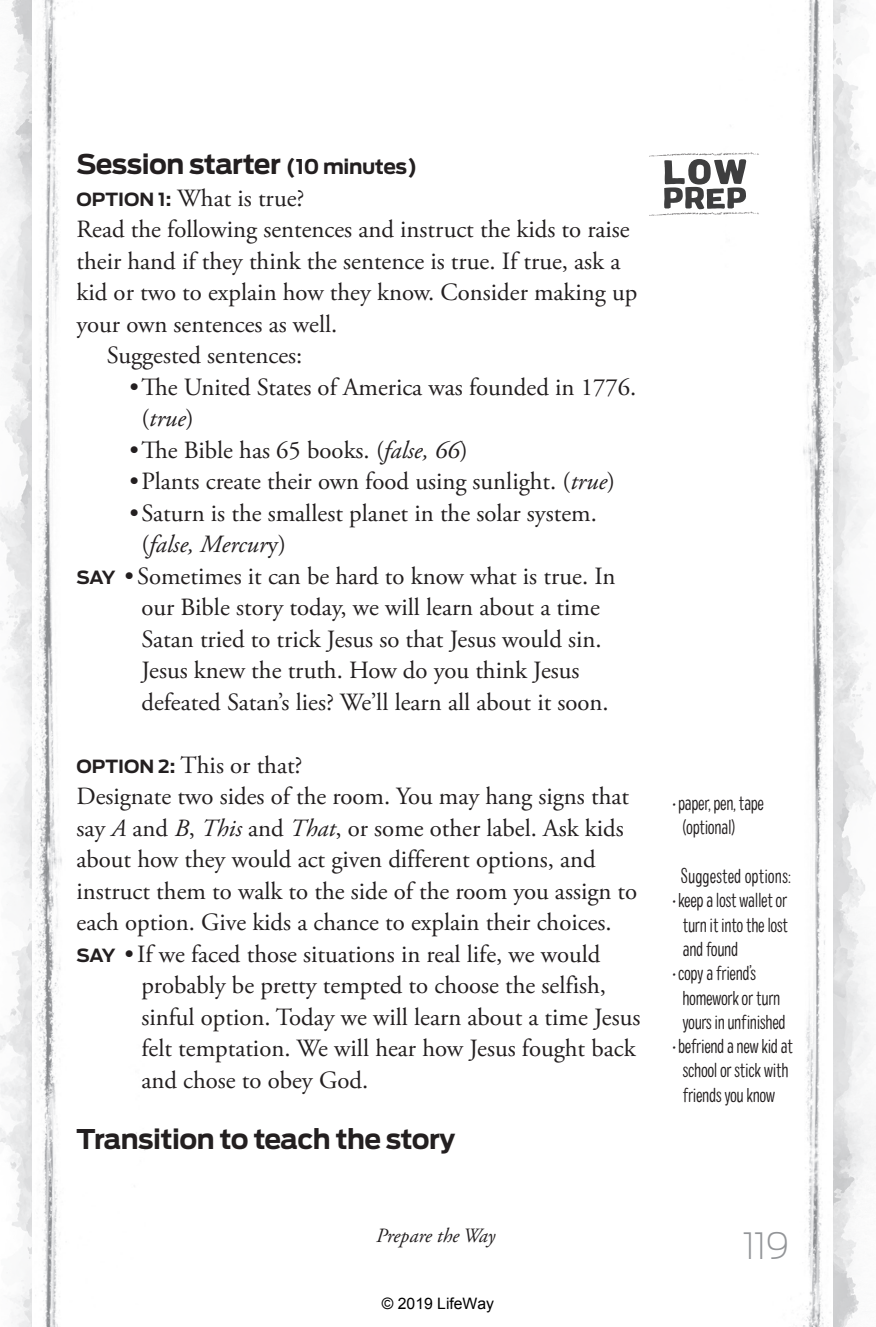
<style>
.page{position:relative;width:876px;height:1327px;background:#fff}
.page>*{position:absolute;margin:0;border:0;box-sizing:border-box;transform-origin:0 0}
.t1{font:200 36px "Antenna";color:#939598}
.t2{font:700 27px "Antenna";letter-spacing:-.02em;color:#231f20}
.t3{font:24.75px/31.5px "Adobe Garamond Pro";color:#231f20}
.t4{font:italic 24.75px "Adobe Garamond Pro";color:#231f20}
.t5{font:300 condensed 20.25px/24.3px "Colby";letter-spacing:-.02em;color:#231f20}
.t6{font:300 condensed 20.25px "Colby";color:#231f20}
.t7{font:italic 20.25px "Adobe Garamond Pro";color:#231f20}
.t8{font:15.75px "Arial";color:#000}
.s1{font-size:20.25px}
.s2{font-family:"Antenna";font-weight:700;font-size:18px}
.s3{font-style:italic}
.s4{font-style:normal}
</style>
<div class="page">
<img style="left:832px;top:0;width:43px;height:1327px">
<img style="left:803px;top:0;width:29px;height:1327px">
<img style="left:0;top:0;width:33px;height:1327px">
<img style="left:33px;top:0;width:112px;height:1327px">
<svg style="left:649px;top:152px;width:110px;height:64px"></svg>
<svg style="left:869px;top:0;width:6px;height:6px"></svg>
<svg style="left:869px;top:1319px;width:6px;height:8px"></svg>
<p class="t2" style="left:76px;top:148px;width:342px">Session starter <span class="s1">(10 minutes)</span></p>
<p class="t3" style="left:76px;top:183px;width:229px"><span class="s2">OPTION 1:</span> What is true?</p>
<p class="t3" style="left:76px;top:214px;width:554px">Read the following sentences and instruct the kids to raise</p>
<p class="t3" style="left:76px;top:246px;width:545px">their hand if they think the sentence is true. If true, ask a</p>
<p class="t3" style="left:76px;top:277px;width:562px">kid or two to explain how they know. Consider making up</p>
<p class="t3" style="left:76px;top:309px;width:262px">your own sentences as well.</p>
<p class="t3" style="left:107px;top:340px;width:197px">Suggested sentences:</p>
<p class="t3" style="left:141px;top:372px;width:496px;text-indent:-12px">•The United States of America was founded in 1776. (<span class="s3">true</span>)</p>
<p class="t3" style="left:129px;top:435px;width:339px">•The Bible has 65 books. (<span class="s3">false, 66</span>)</p>
<p class="t3" style="left:129px;top:466px;width:487px">•Plants create their own food using sunlight. (<span class="s3">true</span>)</p>
<p class="t3" style="left:129px;top:498px;width:469px">•Saturn is the smallest planet in the solar system.</p>
<p class="t4" style="left:141px;top:529px;width:146px"><span class="s4">(</span>false, Mercur<span class="s4">y)</span></p>
<p class="t3" style="left:76px;top:561px;width:540px"><span class="s2">SAY</span> • Sometimes it can be hard to know what is true. In</p>
<p class="t3" style="left:141px;top:592px;width:460px">our Bible story today, we will learn about a time</p>
<p class="t3" style="left:141px;top:624px;width:462px">Satan tried to trick Jesus so that Jesus would sin.</p>
<p class="t3" style="left:141px;top:655px;width:439px">Jesus knew the truth. How do you think Jesus</p>
<p class="t3" style="left:141px;top:687px;width:469px">defeated Satan’s lies? We’ll learn all about it soon.</p>
<p class="t3" style="left:76px;top:750px;width:562px"><span class="s2">OPTION 2:</span> This or that?<br>Designate two sides of the room. You may hang signs that say <span class="s3">A</span> and <span class="s3">B</span>, <span class="s3">This</span> and <span class="s3">That</span>, or some other label. Ask kids about how they would act given different options, and instruct them to walk to the side of the room you assign to each option. Give kids a chance to explain their choices.<br><span class="s2">SAY</span> •If we faced those situations in real life, we would</p>
<p class="t3" style="left:141px;top:970px;width:500px">probably be pretty tempted to choose the selfish, sinful option. Today we will learn about a time Jesus felt temptation. We will hear how Jesus fought back and chose to obey God.</p>
<p class="t2" style="left:76px;top:1123px;width:380px">Transition to teach the story</p>
<p class="t7" style="left:376px;top:1224px;width:121px">Prepare the Way</p>
<p class="t8" style="left:382px;top:1293px;width:114px">© 2019 LifeWay</p>
<p class="t5" style="left:682px;top:791px;width:83px;text-indent:-10px">•paper, pen, tape (optional)</p>
<p class="t6" style="left:680px;top:864px;width:112px">Suggested options:</p>
<p class="t5" style="left:682px;top:888px;width:107px;text-align:justify;text-indent:-10px">•keep a lost wallet or turn it into the lost and found</p>
<p class="t5" style="left:682px;top:961px;width:105px;text-indent:-10px">•copy a friend’s homework or turn yours in unfinished</p>
<p class="t5" style="left:672px;top:1034px;width:122px;text-align:center">•befriend a new kid at school or stick with friends you know</p>
<h1 class="t1" style="left:742px;top:1224px;width:49px">119</h1>
</div>
